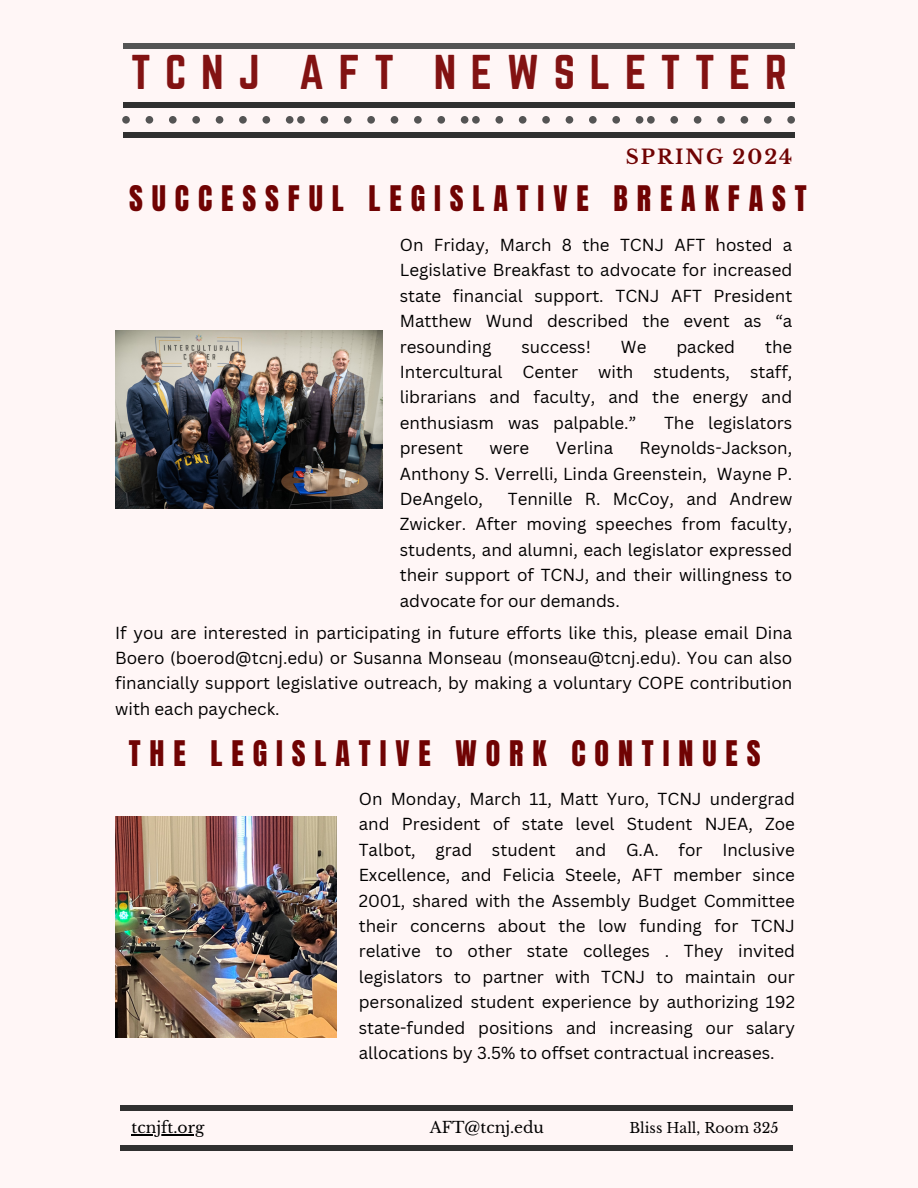
<style>
.page{position:relative;width:918px;height:1188px;background:#fff6f6}
.page>*{position:absolute;margin:0;border:0;box-sizing:border-box;transform-origin:0 0}
.t1{font:42.75px "Norwester";letter-spacing:.34em;color:#821212}
.t2{font:30px "Anton";letter-spacing:.295em;color:#700303}
.t3{font:700 19.8px "Libre Baskerville";letter-spacing:.1em;color:#700303}
.t4{font:16.95px/25.3px "Canva Sans";color:#000;text-align:justify}
.t5{font:15.45px "Libre Baskerville";color:#000}
.t6{font:14.1px "Libre Baskerville";color:#000}
</style>
<div class="page">
<div style="left:123px;top:102px;width:672px;height:6px;background:#303030"></div>
<div style="left:123px;top:132px;width:672px;height:5px;background:#303030"></div>
<svg style="left:122px;top:116px;width:673px;height:8px"></svg>
<div style="left:123px;top:43px;width:672px;height:5px;background:#545454"></div>
<img style="left:115px;top:816px;width:222px;height:222px">
<div style="left:120px;top:1106px;width:672px;height:5px;background:#303030"></div>
<div style="left:120px;top:1145px;width:672px;height:6px;background:#303030"></div>
<img style="left:115px;top:330px;width:268px;height:179px">
<hr style="left:132px;top:1134px;width:72px;height:2px;background:#000">
<p class="t1" style="left:131px;top:46px;width:657px">TCNJ AFT NEWSLETTER</p>
<p class="t3" style="left:626px;top:145px;width:168px">SPRING 2024</p>
<p class="t2" style="left:129px;top:177px;width:679px">SUCCESSFUL LEGISLATIVE BREAKFAST</p>
<h3 class="t4" style="left:400px;top:232px;width:394px">On Friday, March 8 the TCNJ AFT hosted a Legislative Breakfast to advocate for increased state financial support. TCNJ AFT President Matthew Wund described the event as “a resounding</h3>
<h3 class="t4" style="left:400px;top:333px;width:394px;text-indent:365px">the Intercultural Center with students, staff, librarians and faculty, and the energy and enthusiasm was palpable.”</h3>
<h3 class="t4" style="left:522px;top:333px;width:71px">success!</h3>
<h3 class="t4" style="left:621px;top:333px;width:27px">We</h3>
<h3 class="t4" style="left:676px;top:333px;width:60px">packed</h3>
<h3 class="t4" style="left:664px;top:409px;width:130px">The legislators</h3>
<h3 class="t4" style="left:400px;top:435px;width:394px;text-indent:240px">Reynolds-Jackson, Anthony S. Verrelli, Linda Greenstein, Wayne P.<br>DeAngelo,</h3>
<h3 class="t4" style="left:400px;top:435px;width:65px">present</h3>
<h3 class="t4" style="left:489px;top:435px;width:41px">were</h3>
<h3 class="t4" style="left:556px;top:435px;width:59px">Verlina</h3>
<h3 class="t4" style="left:400px;top:486px;width:394px;text-indent:108px">Tennille R. McCoy, and Andrew Zwicker. After moving speeches from faculty, students, and alumni, each legislator expressed their support of TCNJ, and their willingness to advocate for our demands.</h3>
<h2 class="t4" style="left:115px;top:619px;width:679px">If you are interested in participating in future efforts like this, please email Dina Boero (boerod@tcnj.edu) or Susanna Monseau (monseau@tcnj.edu). You can also financially support legislative outreach, by making a voluntary COPE contribution with each paycheck.</h2>
<p class="t2" style="left:129px;top:732px;width:633px">THE LEGISLATIVE WORK CONTINUES</p>
<h4 class="t4" style="left:359px;top:786px;width:438px">On Monday, March 11, Matt Yuro, TCNJ undergrad and President of state level Student NJEA, Zoe Talbot, grad student and G.A. for Inclusive Excellence, and Felicia Steele, AFT member since 2001, shared with the Assembly Budget Committee their concerns about the low funding for TCNJ relative to other state colleges . They invited legislators to partner with TCNJ to maintain our personalized student experience by authorizing 192 state-funded positions and increasing our salary allocations by 3.5% to offset contractual increases.</h4>
<h2 class="t5" style="left:132px;top:1118px;width:74px">tcnjft.org</h2>
<h4 class="t5" style="left:430px;top:1118px;width:116px">AFT@tcnj.edu</h4>
<p class="t6" style="left:629px;top:1120px;width:151px">Bliss Hall, Room 325</p>
</div>
